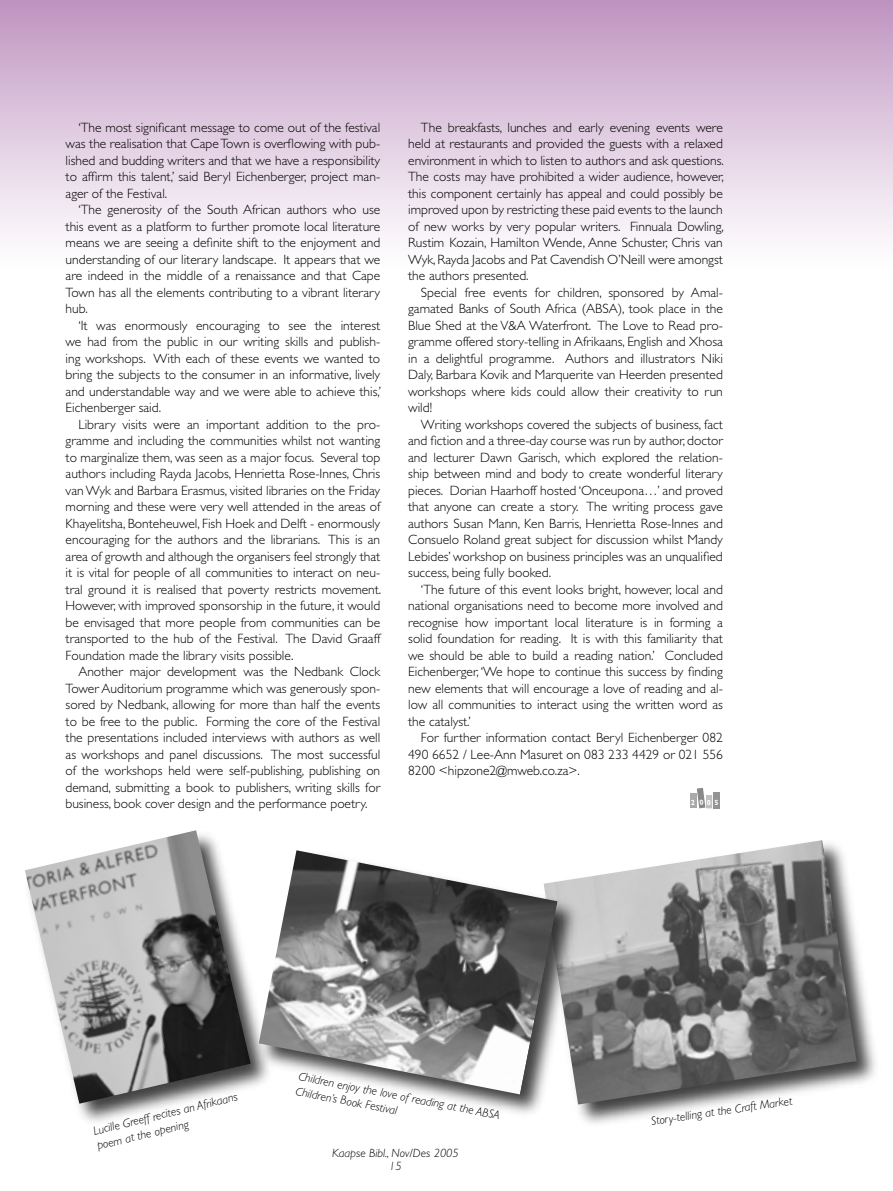
<style>
.page{position:relative;width:893px;height:1191px;background:#fff}
.page>*{position:absolute;margin:0;border:0;box-sizing:border-box;transform-origin:0 0}
.indent{font:300 13.5px/16.5px "Gill Sans";color:#000;text-align:justify}
.t1{font:italic 300 12px/13.5px "Gill Sans";color:#000}
.t2{font:700 7.5px "Gill Sans";color:#fff}
</style>
<div class="page">
<div style="left:540px;top:836px;width:341px;height:293px;background:#000;opacity:.75"></div>
<img style="left:544px;top:840px;width:313px;height:264px">
<div style="left:0;top:0;width:893px;height:285px;background:linear-gradient(to bottom,#c096c1,#fff)"></div>
<div style="left:22px;top:827px;width:253px;height:300px;background:#000;opacity:.75"></div>
<img style="left:25px;top:830px;width:226px;height:273px">
<div style="left:690px;top:793px;width:6px;height:15px;background:#aaa"></div>
<div style="left:706px;top:795px;width:6px;height:13px;background:#c0c0c0"></div>
<div style="left:713px;top:792px;width:7px;height:16px;background:#939393"></div>
<div style="left:255px;top:847px;width:327px;height:272px;background:#000;opacity:.75"></div>
<img style="left:259px;top:850px;width:299px;height:244px">
<svg style="left:697px;top:788px;width:8px;height:20px"></svg>
<p class="indent" style="left:66px;top:119px;width:316px;text-indent:13px">‘The most significant message to come out of the festival was the realisation that Cape Town is overflowing with pub&shy;lished and budding writers and that we have a responsibility to affirm this talent,’ said Beryl Eichenberger, project man&shy;ager of the Festival.</p>
<p class="indent" style="left:66px;top:202px;width:316px;text-indent:13px">‘The generosity of the South African authors who use this event as a platform to further promote local literature means we are seeing a definite shift to the enjoyment and understanding of our literary landscape. It appears that we are indeed in the middle of a renaissance and that Cape Town has all the elements contributing to a vibrant literary hub.</p>
<p class="indent" style="left:66px;top:317px;width:317px;text-indent:13px">‘It was enormously encouraging to see the interest we had from the public in our writing skills and publish&shy;ing workshops. With each of these events we wanted to bring the subjects to the consumer in an informative, lively and understandable way and we were able to achieve this,’ Eichenberger said.</p>
<p class="indent" style="left:66px;top:416px;width:317px;text-indent:13px">Library visits were an important addition to the pro&shy;gramme and including the communities whilst not wanting to marginalize them, was seen as a major focus. Several top authors including Rayda Jacobs, Henrietta Rose-Innes, Chris van Wyk and Barbara Erasmus, visited libraries on the Friday morning and these were very well attended in the areas of Khayelitsha, Bonteheuwel, Fish Hoek and Delft - enormously encouraging for the authors and the librarians. This is an area of growth and although the organisers feel strongly that it is vital for people of all communities to interact on neu&shy;tral ground it is realised that poverty restricts movement.<br>However, with improved sponsorship in the future, it would be envisaged that more people from communities can be transported to the hub of the Festival. The David Graaff Foundation made the library visits possible.</p>
<p class="indent" style="left:66px;top:664px;width:316px;text-indent:13px">Another major development was the Nedbank Clock Tower Auditorium programme which was generously spon&shy;sored by Nedbank, allowing for more than half the events to be free to the public. Forming the core of the Festival the presentations included interviews with authors as well as workshops and panel discussions. The most successful of the workshops held were self-publishing, publishing on demand, submitting a book to publishers, writing skills for business, book cover design and the performance poetry.</p>
<p class="indent" style="left:408px;top:119px;width:317px;text-indent:13px">The breakfasts, lunches and early evening events were held at restaurants and provided the guests with a relaxed environment in which to listen to authors and ask questions.<br>The costs may have prohibited a wider audience, however, this component certainly has appeal and could possibly be improved upon by restricting these paid events to the launch of new works by very popular writers. Finnuala Dowling, Rustim Kozain, Hamilton Wende, Anne Schuster, Chris van Wyk, Rayda Jacobs and Pat Cavendish O’Neill were amongst the authors presented.</p>
<p class="indent" style="left:408px;top:284px;width:316px;text-indent:13px">Special free events for children, sponsored by Amal&shy;gamated Banks of South Africa (ABSA), took place in the Blue Shed at the V&amp;A Waterfront. The Love to Read pro&shy;gramme offered story-telling in Afrikaans, English and Xhosa in a delightful programme. Authors and illustrators Niki Daly, Barbara Kovik and Marquerite van Heerden presented workshops where kids could allow their creativity to run wild!</p>
<p class="indent" style="left:408px;top:416px;width:316px;text-indent:13px">Writing workshops covered the subjects of business, fact and fiction and a three-day course was run by author, doctor and lecturer Dawn Garisch, which explored the relation&shy;ship between mind and body to create wonderful literary pieces. Dorian Haarhoff hosted ‘Onceupona…’ and proved that anyone can create a story. The writing process gave authors Susan Mann, Ken Barris, Henrietta Rose-Innes and Consuelo Roland great subject for discussion whilst Mandy Lebides’ workshop on business principles was an unqualified success, being fully booked.</p>
<p class="indent" style="left:408px;top:581px;width:316px;text-indent:13px">‘The future of this event looks bright, however, local and national organisations need to become more involved and recognise how important local literature is in forming a solid foundation for reading. It is with this familiarity that we should be able to build a reading nation.’ Concluded Eichenberger, ‘We hope to continue this success by finding new elements that will encourage a love of reading and al&shy;low all communities to interact using the written word as the catalyst.’</p>
<p class="indent" style="left:408px;top:730px;width:316px;text-indent:13px">For further information contact Beryl Eichenberger 082<br>490 6652 / Lee-Ann Masuret on 083 233 4429 or 021 556<br>8200 &lt;hipzone2@mweb.co.za&gt;.</p>
<p class="t2" style="left:691px;top:797px;width:6px">2</p>
<p class="t2" style="left:707px;top:797px;width:13px">0 5</p>
<p class="t1" style="left:92px;top:1124px;width:149px;line-height:14.9px;rotate:-14deg">Lucille Greeff recites an Afrikaans poem at the opening</p>
<p class="t1" style="left:300px;top:1068px;width:206px;line-height:15px;rotate:11deg">Children enjoy the love of reading at the ABSA<br>Children’s Book Festival</p>
<p class="t1" style="left:332px;top:1146px;width:128px;text-align:center">Kaapse Bibl., Nov/Des 2005<br>15</p>
<p class="t1" style="left:650px;top:1114px;width:144px;rotate:-8deg">Story-telling at the Craft Market</p>
</div>
